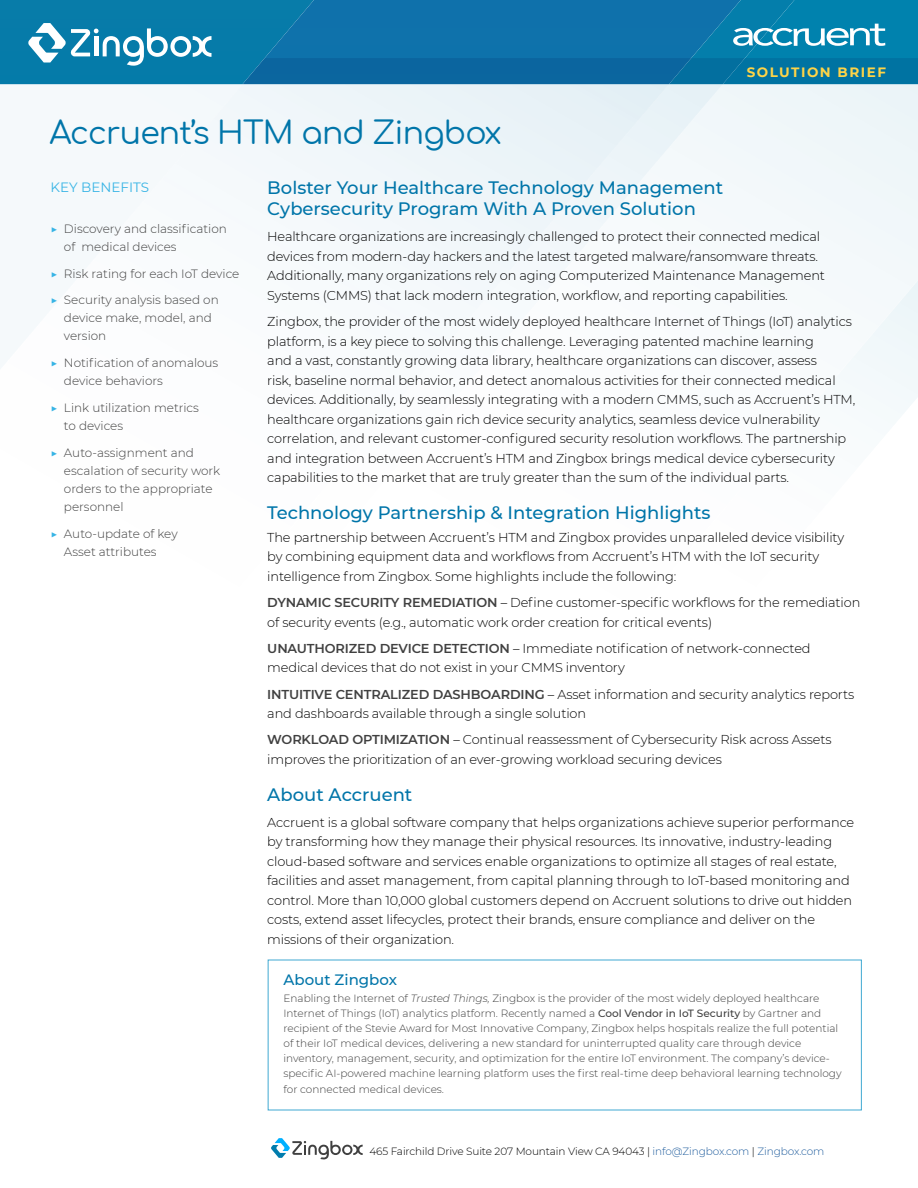
<style>
.page{position:relative;width:918px;height:1188px;background:#fff}
.page>*{position:absolute;margin:0;border:0;box-sizing:border-box;transform-origin:0 0}
.t1{font:31.5px "Comfortaa";letter-spacing:-.025em;color:#0075a9}
.t2{font:500 18px/21px "Montserrat";color:#0075a9}
.t3{font:500 15px "Montserrat";color:#0075a9}
.t4{font:700 13.5px "Montserrat";letter-spacing:.11em;color:#ffd447}
.t5{font:13.5px "Montserrat";color:#37b4e5}
.t6{font:300 12.9px/19.5px "Montserrat";letter-spacing:-.01em;color:#000}
.t7{font:300 12px/18px "Montserrat";color:#404040}
.t8{font:300 10.5px/15px "Montserrat";color:#404040}
.t9{font:300 10.5px "Montserrat";letter-spacing:-.01em;color:#000}
.s1{color:#37b4e5}
.s2{font-weight:600;color:#404040}
.s3{font-style:italic}
.s4{font-weight:500}
.s5{color:#215e9e}
</style>
<div class="page">
<div style="left:188px;top:84px;width:55px;height:90px;background:#f4f8fb"></div>
<svg style="left:243px;top:84px;width:675px;height:225px"></svg>
<svg style="left:605px;top:265px;width:313px;height:149px"></svg>
<svg style="left:271px;top:1138px;width:92px;height:21px"></svg>
<svg style="left:0;top:0;width:918px;height:84px"></svg>
<h1 class="t1" style="left:50px;top:104px;width:454px">Accruent’s HTM and Zingbox</h1>
<p class="t4" style="left:747px;top:62px;width:141px">SOLUTION BRIEF</p>
<p class="t5" style="left:51px;top:178px;width:100px">KEY BENEFITS</p>
<p class="t7" style="left:64px;top:219px;width:164px;text-indent:-13px"><span class="s1">▶</span> Discovery and classification of medical devices</p>
<p class="t7" style="left:51px;top:264px;width:190px"><span class="s1">▶</span> Risk rating for each IoT device</p>
<p class="t7" style="left:64px;top:291px;width:156px;text-indent:-13px"><span class="s1">▶</span> Security analysis based on device make, model, and version</p>
<p class="t7" style="left:64px;top:354px;width:156px;text-indent:-13px"><span class="s1">▶</span> Notification of anomalous device behaviors</p>
<p class="t7" style="left:64px;top:399px;width:136px;text-indent:-13px"><span class="s1">▶</span> Link utilization metrics to devices</p>
<p class="t7" style="left:64px;top:444px;width:158px;text-indent:-13px"><span class="s1">▶</span> Auto-assignment and escalation of security work orders to the appropriate personnel</p>
<p class="t7" style="left:64px;top:524px;width:115px;text-indent:-13px"><span class="s1">▶</span> Auto-update of key<br>Asset attributes</p>
<h2 class="t2" style="left:267px;top:176px;width:457px">Bolster Your Healthcare Technology Management<br>Cybersecurity Program With A Proven Solution</h2>
<p class="t6" style="left:267px;top:227px;width:559px">Healthcare organizations are increasingly challenged to protect their connected medical devices from modern-day hackers and the latest targeted malware/ransomware threats.<br>Additionally, many organizations rely on aging Computerized Maintenance Management Systems (CMMS) that lack modern integration, workflow, and reporting capabilities.</p>
<p class="t6" style="left:267px;top:311px;width:590px">Zingbox, the provider of the most widely deployed healthcare Internet of Things (IoT) analytics platform, is a key piece to solving this challenge. Leveraging patented machine learning<br>and a vast, constantly growing data library, healthcare organizations can discover, assess<br>risk, baseline normal behavior, and detect anomalous activities for their connected medical devices. Additionally, by seamlessly integrating with a modern CMMS, such as Accruent’s HTM, healthcare organizations gain rich device security analytics, seamless device vulnerability correlation, and relevant customer-configured security resolution workflows. The partnership and integration between Accruent’s HTM and Zingbox brings medical device cybersecurity capabilities to the market that are truly greater than the sum of the individual parts.</p>
<h2 class="t2" style="left:267px;top:501px;width:445px">Technology Partnership &amp; Integration Highlights</h2>
<p class="t6" style="left:267px;top:527px;width:579px">The partnership between Accruent’s HTM and Zingbox provides unparalleled device visibility by combining equipment data and workflows from Accruent’s HTM with the IoT security intelligence from Zingbox. Some highlights include the following:</p>
<p class="t6" style="left:267px;top:592px;width:595px"><span class="s2">DYNAMIC SECURITY REMEDIATION</span> – Define customer-specific workflows for the remediation of security events (e.g., automatic work order creation for critical events)</p>
<p class="t6" style="left:267px;top:638px;width:545px"><span class="s2">UNAUTHORIZED DEVICE DETECTION</span> – Immediate notification of network-connected medical devices that do not exist in your CMMS inventory</p>
<p class="t6" style="left:267px;top:684px;width:589px"><span class="s2">INTUITIVE CENTRALIZED DASHBOARDING</span> – Asset information and security analytics reports and dashboards available through a single solution</p>
<p class="t6" style="left:267px;top:730px;width:566px"><span class="s2">WORKLOAD OPTIMIZATION</span> – Continual reassessment of Cybersecurity Risk across Assets improves the prioritization of an ever-growing workload securing devices</p>
<h2 class="t2" style="left:267px;top:783px;width:147px">About Accruent</h2>
<p class="t6" style="left:267px;top:812px;width:589px">Accruent is a global software company that helps organizations achieve superior performance by transforming how they manage their physical resources. Its innovative, industry-leading cloud-based software and services enable organizations to optimize all stages of real estate, facilities and asset management, from capital planning through to IoT-based monitoring and control. More than 10,000 global customers depend on Accruent solutions to drive out hidden costs, extend asset lifecycles, protect their brands, ensure compliance and deliver on the missions of their organization.</p>
<p class="t3" style="left:284px;top:970px;width:115px">About Zingbox</p>
<p class="t8" style="left:284px;top:990px;width:560px">Enabling the Internet of <span class="s3">Trusted Things,</span> Zingbox is the provider of the most widely deployed healthcare Internet of Things (IoT) analytics platform. Recently named a <span class="s4">Cool Vendor in IoT Security</span> by Gartner and recipient of the Stevie Award for Most Innovative Company, Zingbox helps hospitals realize the full potential of their IoT medical devices, delivering a new standard for uninterrupted quality care through device inventory, management, security, and optimization for the entire IoT environment. The company’s device&shy;specific AI-powered machine learning platform uses the first real-time deep behavioral learning technology</p>
<p class="t8" style="left:284px;top:1082px;width:162px">for connected medical devices.</p>
<p class="t9" style="left:369px;top:1144px;width:456px">465 Fairchild Drive Suite 207 Mountain View CA 94043 | <span class="s5">info@Zingbox.com</span> | <span class="s5">Zingbox.com</span></p>
</div>
